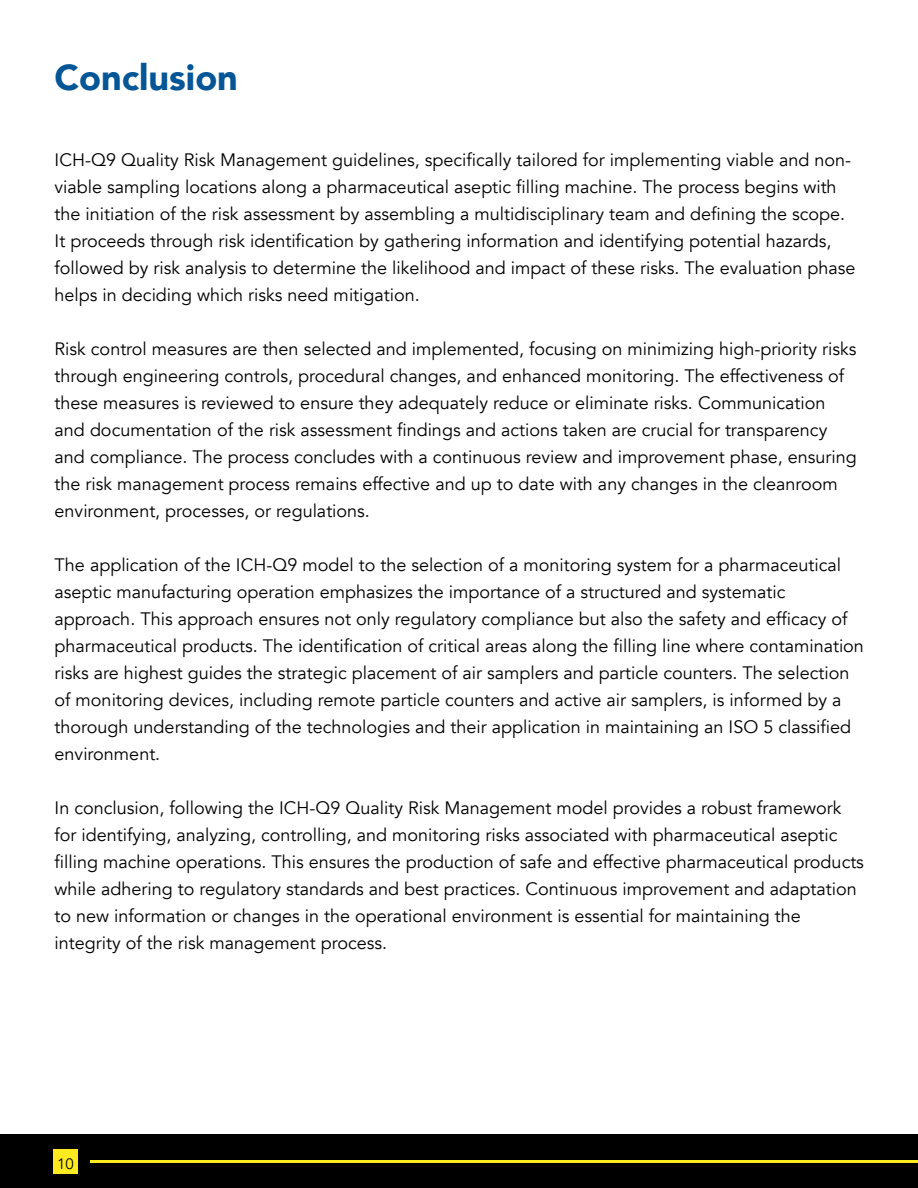
<style>
.page{position:relative;width:918px;height:1188px;background:#fff}
.page>*{position:absolute;margin:0;border:0;box-sizing:border-box;transform-origin:0 0}
.t1{font:900 36px "Avenir";color:#055696}
.t2{font:18px/27px "Avenir";color:#000}
.t3{font:15px "Avenir";color:#000}
</style>
<div class="page">
<div style="left:0;top:1134px;width:918px;height:54px;background:#000"></div>
<hr style="left:90px;top:1160px;width:828px;height:2px;background:#fdeb20">
<div style="left:53px;top:1149px;width:25px;height:25px;background:#fdeb20"></div>
<h1 class="t1" style="left:55px;top:47px;width:185px">Conclusion</h1>
<p class="t2" style="left:55px;top:146px;width:802px">ICH-Q9 Quality Risk Management guidelines, specifically tailored for implementing viable and non&shy;viable sampling locations along a pharmaceutical aseptic filling machine. The process begins with the initiation of the risk assessment by assembling a multidisciplinary team and defining the scope.<br>It proceeds through risk identification by gathering information and identifying potential hazards, followed by risk analysis to determine the likelihood and impact of these risks. The evaluation phase helps in deciding which risks need mitigation.</p>
<p class="t2" style="left:55px;top:335px;width:804px">Risk control measures are then selected and implemented, focusing on minimizing high-priority risks through engineering controls, procedural changes, and enhanced monitoring. The effectiveness of these measures is reviewed to ensure they adequately reduce or eliminate risks. Communication and documentation of the risk assessment findings and actions taken are crucial for transparency and compliance. The process concludes with a continuous review and improvement phase, ensuring the risk management process remains effective and up to date with any changes in the cleanroom environment, processes, or regulations.</p>
<p class="t2" style="left:55px;top:551px;width:811px">The application of the ICH-Q9 model to the selection of a monitoring system for a pharmaceutical aseptic manufacturing operation emphasizes the importance of a structured and systematic approach. This approach ensures not only regulatory compliance but also the safety and efficacy of pharmaceutical products. The identification of critical areas along the filling line where contamination risks are highest guides the strategic placement of air samplers and particle counters. The selection of monitoring devices, including remote particle counters and active air samplers, is informed by a thorough understanding of the technologies and their application in maintaining an ISO 5 classified environment.</p>
<p class="t2" style="left:55px;top:794px;width:811px">In conclusion, following the ICH-Q9 Quality Risk Management model provides a robust framework for identifying, analyzing, controlling, and monitoring risks associated with pharmaceutical aseptic filling machine operations. This ensures the production of safe and effective pharmaceutical products while adhering to regulatory standards and best practices. Continuous improvement and adaptation to new information or changes in the operational environment is essential for maintaining the integrity of the risk management process.</p>
<p class="t3" style="left:57px;top:1155px;width:18px">10</p>
</div>
